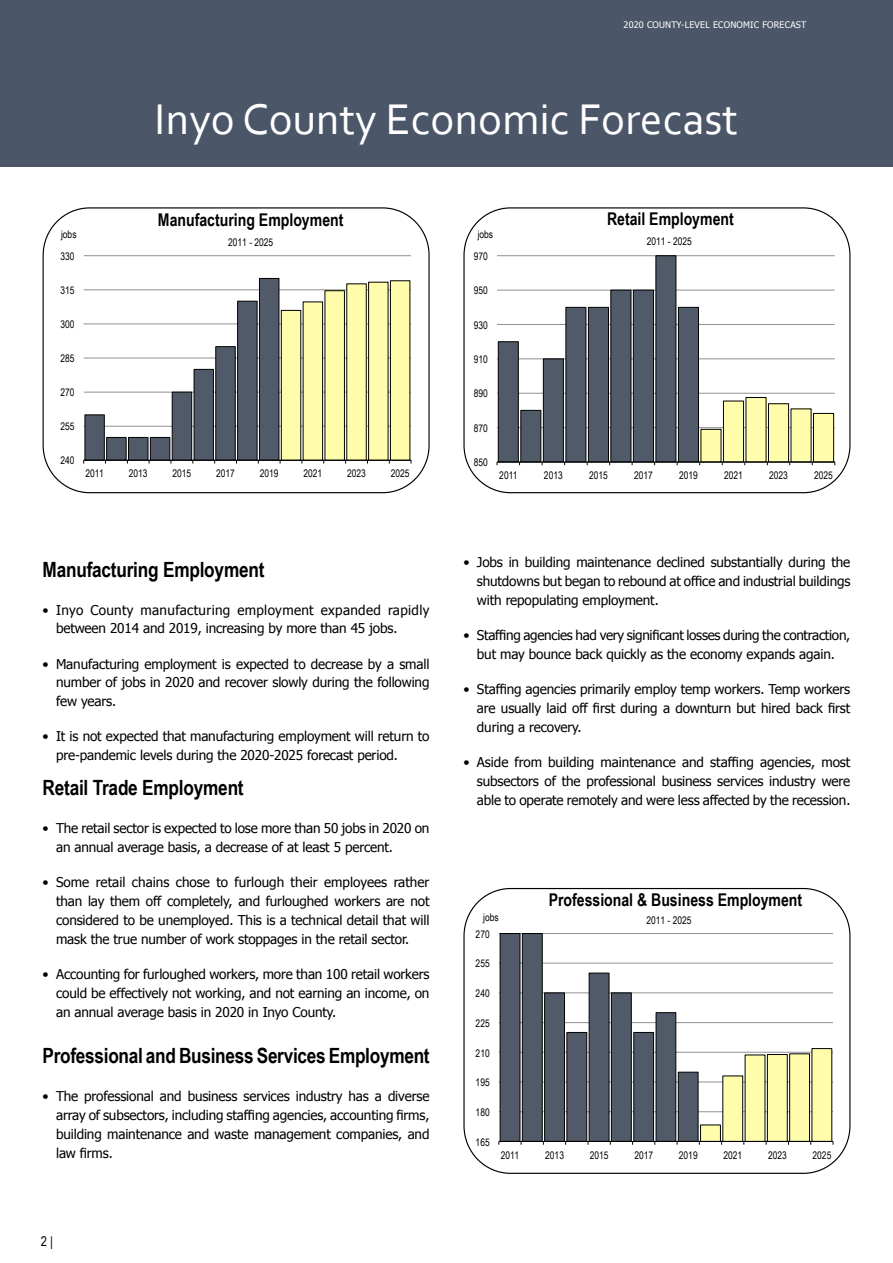
<style>
.page{position:relative;width:893px;height:1263px;background:#fff}
.page>*{position:absolute;margin:0;border:0;box-sizing:border-box;transform-origin:0 0}
.t1{font:45px "Corbel";color:#fff}
.Profile_Subhead_1{font:700 21px "Arial Narrow";letter-spacing:-.01em;color:#000}
.t2{font:700 17.55px "Arial Narrow";color:#000}
.t3{font:13.5px/18.9px "Tahoma";letter-spacing:-.01em;color:#000;text-align:justify}
.t4{font:13.5px/18.9px "Tahoma";letter-spacing:.015em;color:#000}
.t5{font:13.5px "Arial Narrow";color:#000}
.t6{font:10.5px "Arial Narrow";color:#000}
.t7{font:9px "Tahoma";letter-spacing:.02em;color:#fff}
</style>
<div class="page">
<div style="left:0;top:0;width:893px;height:167px;background:#4b5768"></div>
<hr style="left:84px;top:426px;width:327px;height:1px;background:#929292">
<hr style="left:84px;top:392px;width:327px;height:1px;background:#929292">
<hr style="left:84px;top:358px;width:327px;height:1px;background:#929292">
<hr style="left:84px;top:324px;width:327px;height:1px;background:#929292">
<hr style="left:84px;top:289px;width:327px;height:1px;background:#929292">
<hr style="left:84px;top:255px;width:327px;height:1px;background:#929292">
<div style="left:281px;top:310px;width:20px;height:150px;background:#fffdab"></div>
<div style="left:281px;top:310px;width:20px;height:150px;border:1px solid #000"></div>
<div style="left:303px;top:302px;width:20px;height:158px;background:#fffdab"></div>
<div style="left:303px;top:302px;width:20px;height:158px;border:1px solid #000"></div>
<div style="left:325px;top:291px;width:19px;height:169px;background:#fffdab"></div>
<div style="left:325px;top:290px;width:20px;height:170px;border:1px solid #000"></div>
<div style="left:347px;top:284px;width:19px;height:176px;background:#fffdab"></div>
<div style="left:369px;top:282px;width:19px;height:178px;background:#fffdab"></div>
<div style="left:368px;top:282px;width:20px;height:178px;border:1px solid #000"></div>
<div style="left:390px;top:281px;width:20px;height:179px;background:#fffdab"></div>
<div style="left:390px;top:280px;width:20px;height:180px;border:1px solid #000"></div>
<hr style="left:84px;top:460px;width:327px;height:1px;background:#000">
<svg style="left:83px;top:278px;width:198px;height:185px"></svg>
<hr style="left:497px;top:427px;width:338px;height:1px;background:#929292">
<hr style="left:497px;top:393px;width:338px;height:1px;background:#929292">
<hr style="left:497px;top:359px;width:338px;height:1px;background:#929292">
<hr style="left:497px;top:324px;width:338px;height:1px;background:#929292">
<hr style="left:497px;top:290px;width:338px;height:1px;background:#929292">
<hr style="left:497px;top:255px;width:338px;height:1px;background:#929292">
<div style="left:701px;top:429px;width:20px;height:33px;background:#fffdab"></div>
<div style="left:723px;top:401px;width:20px;height:61px;background:#fffdab"></div>
<div style="left:723px;top:401px;width:21px;height:61px;border:1px solid #000"></div>
<div style="left:746px;top:397px;width:20px;height:65px;background:#fffdab"></div>
<div style="left:768px;top:404px;width:21px;height:58px;background:#fffdab"></div>
<div style="left:768px;top:403px;width:21px;height:59px;border:1px solid #000"></div>
<div style="left:791px;top:409px;width:20px;height:53px;background:#fffdab"></div>
<div style="left:813px;top:413px;width:21px;height:49px;background:#fffdab"></div>
<div style="left:813px;top:413px;width:21px;height:49px;border:1px solid #000"></div>
<hr style="left:497px;top:462px;width:338px;height:1px;background:#000">
<svg style="left:497px;top:256px;width:203px;height:209px"></svg>
<hr style="left:499px;top:1111px;width:334px;height:1px;background:#929292">
<hr style="left:499px;top:1082px;width:334px;height:1px;background:#929292">
<hr style="left:499px;top:1052px;width:334px;height:1px;background:#929292">
<hr style="left:499px;top:1022px;width:334px;height:1px;background:#929292">
<hr style="left:499px;top:992px;width:334px;height:1px;background:#929292">
<hr style="left:499px;top:963px;width:334px;height:1px;background:#929292">
<hr style="left:499px;top:933px;width:334px;height:1px;background:#929292">
<div style="left:700px;top:1125px;width:20px;height:16px;background:#fffdab"></div>
<div style="left:700px;top:1125px;width:21px;height:17px;border:1px solid #000"></div>
<div style="left:723px;top:1076px;width:20px;height:65px;background:#fffdab"></div>
<div style="left:722px;top:1076px;width:21px;height:66px;border:1px solid #000"></div>
<div style="left:745px;top:1055px;width:20px;height:86px;background:#fffdab"></div>
<div style="left:767px;top:1054px;width:20px;height:87px;background:#fffdab"></div>
<div style="left:767px;top:1054px;width:20px;height:88px;border:1px solid #000"></div>
<div style="left:790px;top:1054px;width:19px;height:87px;background:#fffdab"></div>
<div style="left:789px;top:1053px;width:21px;height:89px;border:1px solid #000"></div>
<div style="left:812px;top:1048px;width:20px;height:93px;background:#fffdab"></div>
<hr style="left:499px;top:1141px;width:334px;height:1px;background:#000">
<svg style="left:499px;top:933px;width:201px;height:212px"></svg>
<p class="t7" style="left:624px;top:19px;width:184px">2020 COUNTY-LEVEL ECONOMIC FORECAST</p>
<h1 class="t1" style="left:155px;top:91px;width:585px">Inyo County Economic Forecast</h1>
<p class="t6" style="left:61px;top:226px;width:17px">jobs</p>
<p class="t2" style="left:158px;top:206px;width:187px">Manufacturing Employment</p>
<p class="t6" style="left:228px;top:234px;width:47px">2011 - 2025</p>
<p class="t6" style="left:478px;top:227px;width:17px">jobs</p>
<p class="t2" style="left:607px;top:206px;width:128px">Retail Employment</p>
<p class="t6" style="left:647px;top:234px;width:47px">2011 - 2025</p>
<p class="t6" style="left:60px;top:249px;width:16px">330</p>
<p class="t6" style="left:474px;top:249px;width:16px">970</p>
<p class="t6" style="left:60px;top:283px;width:16px">315</p>
<p class="t6" style="left:474px;top:283px;width:16px">950</p>
<p class="t6" style="left:60px;top:317px;width:16px">300</p>
<p class="t6" style="left:474px;top:317px;width:16px">930</p>
<p class="t6" style="left:60px;top:351px;width:16px">285</p>
<p class="t6" style="left:474px;top:352px;width:16px">910</p>
<p class="t6" style="left:60px;top:385px;width:16px">270</p>
<p class="t6" style="left:474px;top:386px;width:16px">890</p>
<p class="t6" style="left:60px;top:419px;width:16px">255</p>
<p class="t6" style="left:474px;top:420px;width:16px">870</p>
<p class="t6" style="left:60px;top:453px;width:16px">240</p>
<p class="t6" style="left:474px;top:455px;width:16px">850</p>
<p class="t6" style="left:86px;top:466px;width:20px">2011</p>
<p class="t6" style="left:129px;top:466px;width:20px">2013</p>
<p class="t6" style="left:173px;top:466px;width:20px">2015</p>
<p class="t6" style="left:216px;top:466px;width:20px">2017</p>
<p class="t6" style="left:260px;top:466px;width:20px">2019</p>
<p class="t6" style="left:303px;top:466px;width:20px">2021</p>
<p class="t6" style="left:347px;top:466px;width:20px">2023</p>
<p class="t6" style="left:391px;top:466px;width:20px">2025</p>
<p class="t6" style="left:499px;top:468px;width:20px">2011</p>
<p class="t6" style="left:544px;top:468px;width:20px">2013</p>
<p class="t6" style="left:589px;top:468px;width:20px">2015</p>
<p class="t6" style="left:634px;top:468px;width:20px">2017</p>
<p class="t6" style="left:679px;top:468px;width:20px">2019</p>
<p class="t6" style="left:724px;top:468px;width:20px">2021</p>
<p class="t6" style="left:769px;top:468px;width:20px">2023</p>
<p class="t6" style="left:814px;top:468px;width:20px">2025</p>
<h1 class="Profile_Subhead_1" style="left:43px;top:557px;width:223px">Manufacturing Employment</h1>
<p class="t4" style="left:56px;top:599px;width:375px;text-indent:-14px">• Inyo County manufacturing employment expanded rapidly between 2014 and 2019, increasing by more than 45 jobs.</p>
<p class="t3" style="left:56px;top:653px;width:375px;text-indent:-14px">• Manufacturing employment is expected to decrease by a small number of jobs in 2020 and recover slowly during the following few years.</p>
<p class="t3" style="left:56px;top:726px;width:375px;text-indent:-14px">• It is not expected that manufacturing employment will return to pre-pandemic levels during the 2020-2025 forecast period.</p>
<h1 class="Profile_Subhead_1" style="left:43px;top:776px;width:203px">Retail Trade Employment</h1>
<p class="t3" style="left:56px;top:818px;width:375px;text-indent:-14px">• The retail sector is expected to lose more than 50 jobs in 2020 on an annual average basis, a decrease of at least 5 percent.</p>
<p class="t3" style="left:56px;top:872px;width:375px;text-indent:-14px">• Some retail chains chose to furlough their employees rather than lay them off completely, and furloughed workers are not considered to be unemployed. This is a technical detail that will mask the true number of work stoppages in the retail sector.</p>
<p class="t3" style="left:56px;top:964px;width:375px;text-indent:-14px">• Accounting for furloughed workers, more than 100 retail workers could be effectively not working, and not earning an income, on an annual average basis in 2020 in Inyo County.</p>
<h1 class="Profile_Subhead_1" style="left:43px;top:1043px;width:389px">Professional and Business Services Employment</h1>
<p class="t3" style="left:56px;top:1086px;width:375px;text-indent:-14px">• The professional and business services industry has a diverse array of subsectors, including staffing agencies, accounting firms, building maintenance and waste management companies, and law firms.</p>
<p class="t5" style="left:41px;top:1231px;width:14px">2 |</p>
<p class="t3" style="left:477px;top:552px;width:375px;text-indent:-14px">• Jobs in building maintenance declined substantially during the shutdowns but began to rebound at office and industrial buildings with repopulating employment.</p>
<p class="t3" style="left:463px;top:625px;width:388px;text-align:center">• Staffing agencies had very significant losses during the contraction, but may bounce back quickly as the economy expands again.</p>
<p class="t3" style="left:477px;top:679px;width:375px;text-indent:-14px">• Staffing agencies primarily employ temp workers. Temp workers are usually laid off first during a downturn but hired back first during a recovery.</p>
<p class="t3" style="left:477px;top:752px;width:375px;text-indent:-14px">• Aside from building maintenance and staffing agencies, most subsectors of the professional business services industry were able to operate remotely and were less affected by the recession.</p>
<p class="t6" style="left:483px;top:909px;width:17px">jobs</p>
<p class="t6" style="left:476px;top:926px;width:16px">270</p>
<p class="t6" style="left:476px;top:956px;width:16px">255</p>
<p class="t6" style="left:476px;top:986px;width:16px">240</p>
<p class="t6" style="left:476px;top:1015px;width:16px">225</p>
<p class="t6" style="left:476px;top:1045px;width:16px">210</p>
<p class="t6" style="left:476px;top:1075px;width:16px">195</p>
<p class="t6" style="left:476px;top:1104px;width:16px">180</p>
<p class="t6" style="left:476px;top:1134px;width:16px">165</p>
<p class="t2" style="left:549px;top:887px;width:255px">Professional &amp; Business Employment</p>
<p class="t6" style="left:646px;top:912px;width:47px">2011 - 2025</p>
<p class="t6" style="left:501px;top:1147px;width:20px">2011</p>
<p class="t6" style="left:545px;top:1147px;width:20px">2013</p>
<p class="t6" style="left:590px;top:1147px;width:20px">2015</p>
<p class="t6" style="left:634px;top:1147px;width:20px">2017</p>
<p class="t6" style="left:679px;top:1147px;width:20px">2019</p>
<p class="t6" style="left:723px;top:1147px;width:20px">2021</p>
<p class="t6" style="left:768px;top:1147px;width:20px">2023</p>
<p class="t6" style="left:812px;top:1147px;width:20px">2025</p>
</div>
